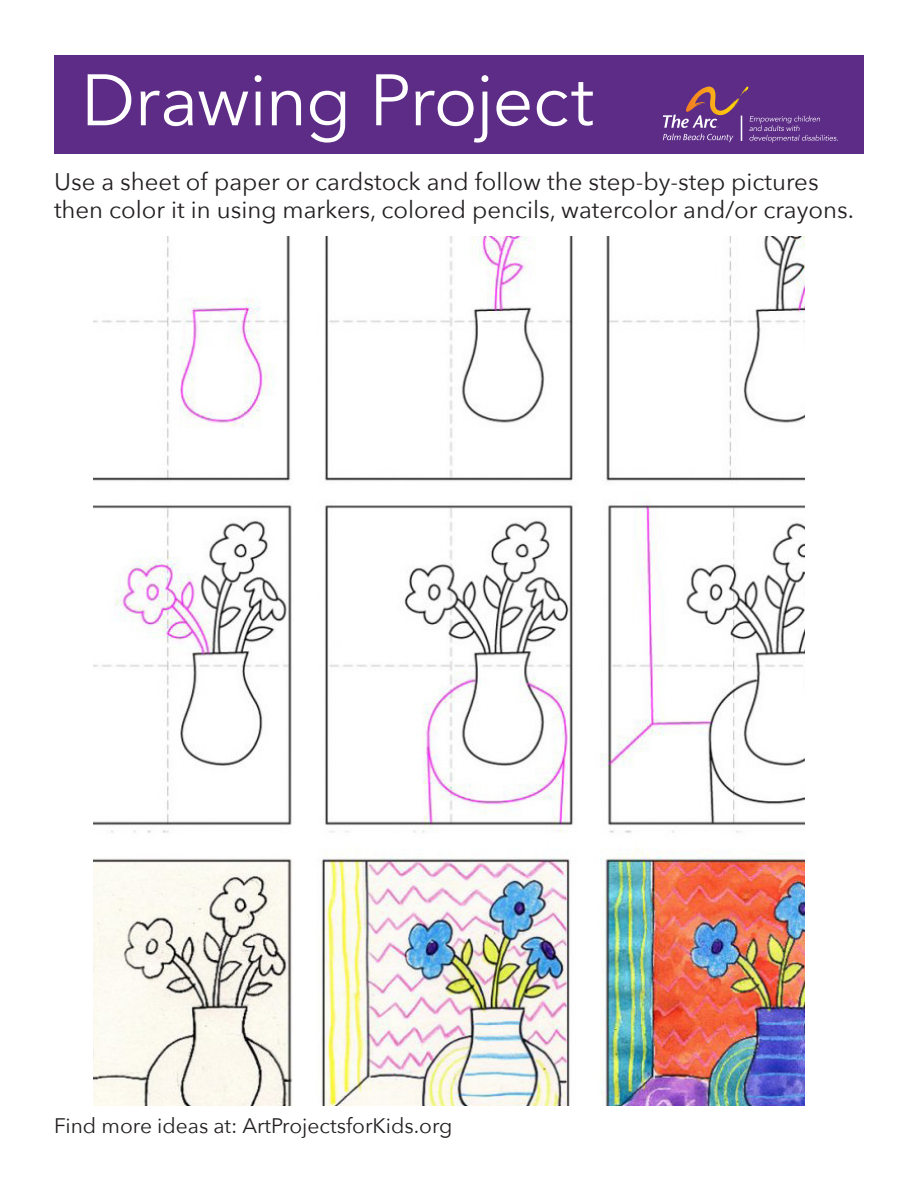
<style>
.page{position:relative;width:918px;height:1188px;background:#fff}
.page>*{position:absolute;margin:0;border:0;box-sizing:border-box;transform-origin:0 0}
.t1{font:72px "Avenir Next";letter-spacing:-.02em;color:#fff}
.t2{font:24px/28.8px "Avenir Next";color:#231f20}
.t3{font:21px "Avenir Next";color:#231f20}
</style>
<div class="page">
<div style="left:54px;top:56px;width:810px;height:98px;background:#5c2c86"></div>
<img style="left:686px;top:87px;width:63px;height:28px">
<svg style="left:663px;top:115px;width:56px;height:13px"></svg>
<svg style="left:663px;top:134px;width:70px;height:8px"></svg>
<svg style="left:749px;top:116px;width:89px;height:27px"></svg>
<svg style="left:741px;top:116px;width:1px;height:25px"></svg>
<img style="left:94px;top:236px;width:711px;height:869px">
<p class="t1" style="left:81px;top:39px;width:515px">Drawing Project</p>
<p class="t2" style="left:54px;top:166px;width:801px">Use a sheet of paper or cardstock and follow the step-by-step pictures then color it in using markers, colored pencils, watercolor and/or crayons.</p>
<p class="t3" style="left:54px;top:1108px;width:400px">Find more ideas at: ArtProjectsforKids.org</p>
</div>
